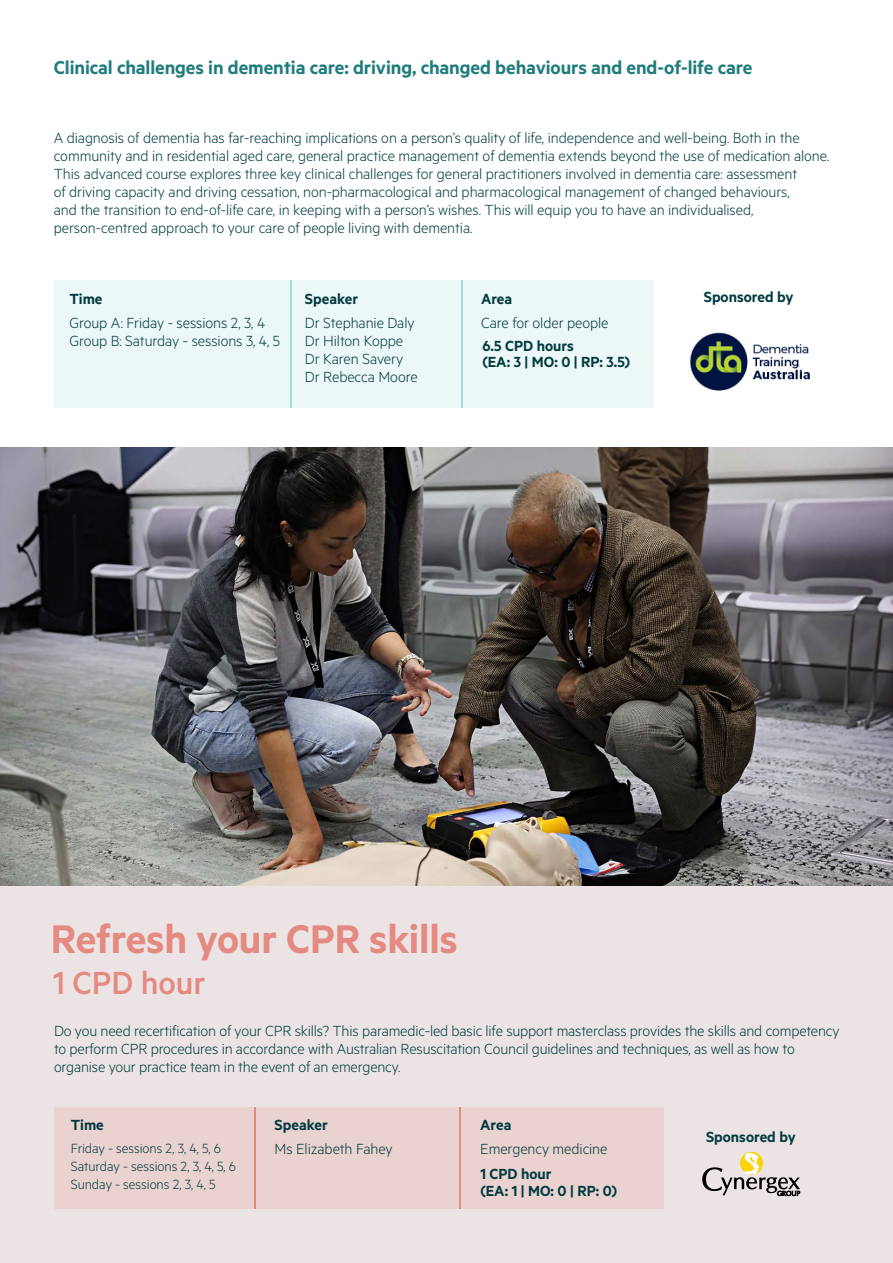
<style>
.page{position:relative;width:893px;height:1263px;background:#fff}
.page>*{position:absolute;margin:0;border:0;box-sizing:border-box;transform-origin:0 0}
.t1{font:600 45px "Metric";letter-spacing:-.005em;color:#e48a80}
.t2{font:500 36px "Metric";letter-spacing:-.005em;color:#e48a80}
.t3{font:600 21px "Metric";letter-spacing:-.005em;color:#207c7c}
.t4{font:300 16.5px/18px "Metric";letter-spacing:-.005em;color:#003b3f}
.t5{font:300 16.5px/18px "Metric";letter-spacing:-.01em;color:#003c3d}
.t6{font:600 16.5px/16.5px "Metric";color:#003b3f}
.t7{font:300 16.5px "Metric";letter-spacing:-.005em;color:#003a3f}
.t8{font:600 16.5px "Metric";color:#003a3f}
.t9{font:300 15px/18px "Metric";letter-spacing:-.005em;color:#003a3f}
</style>
<div class="page">
<div style="left:54px;top:281px;width:600px;height:127px;background:#ecf7f7"></div>
<hr style="left:290px;top:281px;width:2px;height:127px;background:#a2dadb">
<hr style="left:461px;top:281px;width:2px;height:127px;background:#a2dadb">
<img style="left:690px;top:332px;width:120px;height:59px">
<div style="left:0;top:881px;width:893px;height:382px;background:#ece4e4"></div>
<div style="left:54px;top:1107px;width:609px;height:101px;background:#ead2d0"></div>
<svg style="left:702px;top:1151px;width:98px;height:45px"></svg>
<hr style="left:254px;top:1107px;width:2px;height:101px;background:#e48a80">
<hr style="left:459px;top:1107px;width:2px;height:101px;background:#e48a80">
<img style="left:0;top:448px;width:893px;height:437px">
<p class="t3" style="left:54px;top:55px;width:700px">Clinical challenges in dementia care: driving, changed behaviours and end-of-life care</p>
<p class="t4" style="left:54px;top:128px;width:777px">A diagnosis of dementia has far-reaching implications on a person’s quality of life, independence and well-being. Both in the community and in residential aged care, general practice management of dementia extends beyond the use of medication alone.<br>This advanced course explores three key clinical challenges for general practitioners involved in dementia care: assessment<br>of driving capacity and driving cessation, non-pharmacological and pharmacological management of changed behaviours,<br>and the transition to end-of-life care, in keeping with a person’s wishes. This will equip you to have an individualised, person-centred approach to your care of people living with dementia.</p>
<p class="t6" style="left:69px;top:290px;width:35px">Time</p>
<p class="t6" style="left:305px;top:290px;width:55px">Speaker</p>
<p class="t6" style="left:481px;top:290px;width:33px">Area</p>
<p class="t4" style="left:69px;top:313px;width:212px">Group A: Friday - sessions 2, 3, 4<br>Group B: Saturday - sessions 3, 4, 5</p>
<p class="t4" style="left:305px;top:313px;width:114px">Dr Stephanie Daly<br>Dr Hilton Koppe<br>Dr Karen Savery<br>Dr Rebecca Moore</p>
<p class="t4" style="left:481px;top:313px;width:129px">Care for older people</p>
<p class="t6" style="left:482px;top:337px;width:149px">6.5 CPD hours<br>(EA: 3 | MO: 0 | RP: 3.5)</p>
<p class="t6" style="left:704px;top:288px;width:91px">Sponsored by</p>
<h1 class="t1" style="left:51px;top:912px;width:408px">Refresh your CPR skills</h1>
<h2 class="t2" style="left:53px;top:962px;width:154px">1 CPD hour</h2>
<p class="t5" style="left:54px;top:1021px;width:787px">Do you need recertification of your CPR skills? This paramedic-led basic life support masterclass provides the skills and competency to perform CPR procedures in accordance with Australian Resuscitation Council guidelines and techniques, as well as how to organise your practice team in the event of an emergency.</p>
<p class="t8" style="left:71px;top:1115px;width:35px">Time</p>
<p class="t8" style="left:275px;top:1115px;width:55px">Speaker</p>
<p class="t8" style="left:480px;top:1115px;width:33px">Area</p>
<p class="t9" style="left:71px;top:1139px;width:167px">Friday - sessions 2, 3, 4, 5, 6<br>Saturday - sessions 2, 3, 4, 5, 6<br>Sunday - sessions 2, 3, 4, 5</p>
<p class="t7" style="left:275px;top:1139px;width:120px">Ms Elizabeth Fahey</p>
<p class="t7" style="left:480px;top:1139px;width:129px">Emergency medicine</p>
<p class="t6" style="left:480px;top:1165px;width:138px">1 CPD hour<br>(EA: 1 | MO: 0 | RP: 0)</p>
<p class="t6" style="left:706px;top:1128px;width:91px">Sponsored by</p>
</div>
